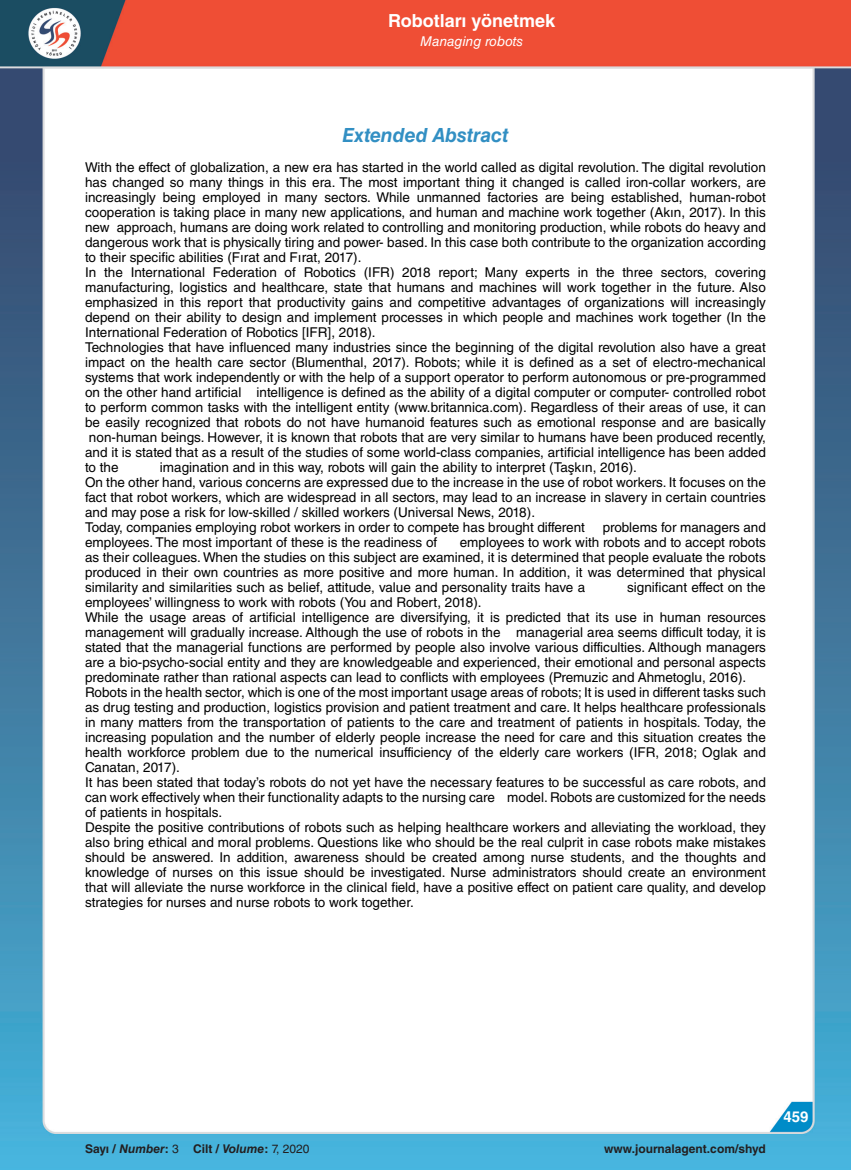
<style>
.page{position:relative;width:851px;height:1170px;background:#fff}
.page>*{position:absolute;margin:0;border:0;box-sizing:border-box;transform-origin:0 0}
.Gövde_A{font:italic 700 19.5px "Helvetica LT Std";color:#328fc3}
.t1{font:700 18px "Helvetica LT Std";color:#fff}
.t2{font:700 15px "Helvetica LT Std";color:#fff}
.Gövde{font:13.5px/15px "Helvetica LT Std";color:#000;text-align:justify}
.t3{font:italic 13.5px "Helvetica LT Std";color:#fff}
.t4{font:700 12px "Helvetica LT Std";color:#231f20}
.s1{font-style:italic}
.s2{font-weight:400}
</style>
<div class="page">
<img style="left:0;top:0;width:850px;height:1169px">
<p class="t1" style="left:388px;top:9px;width:168px">Robotları yönetmek</p>
<p class="t3" style="left:420px;top:33px;width:105px">Managing robots</p>
<p class="Gövde_A" style="left:342px;top:123px;width:168px">Extended Abstract</p>
<p class="Gövde" style="left:85px;top:159px;width:682px">With the effect of globalization, a new era has started in the world called as digital revolution. The digital revolution has changed so many things in this era. The most important thing it changed is called iron-collar workers, are increasingly being employed in many sectors. While unmanned factories are being established, human-robot cooperation is taking place in many new applications, and human and machine work together (Akın, 2017). In this new approach, humans are doing work related to controlling and monitoring production, while robots do heavy and dangerous work that is physically tiring and power- based. In this case both contribute to the organization according to their specific abilities (Fırat and Fırat, 2017).</p>
<p class="Gövde" style="left:85px;top:264px;width:682px">In the International Federation of Robotics (IFR) 2018 report; Many experts in the three sectors, covering manufacturing, logistics and healthcare, state that humans and machines will work together in the future. Also emphasized in this report that productivity gains and competitive advantages of organizations will increasingly depend on their ability to design and implement processes in which people and machines work together (In the International Federation of Robotics [IFR], 2018).</p>
<p class="Gövde" style="left:85px;top:339px;width:682px">Technologies that have influenced many industries since the beginning of the digital revolution also have a great impact on the health care sector (Blumenthal, 2017). Robots; while it is defined as a set of electro-mechanical systems that work independently or with the help of a support operator to perform autonomous or pre-programmed on the other hand artificial intelligence is defined as the ability of a digital computer or computer- controlled robot to perform common tasks with the intelligent entity (www.britannica.com). Regardless of their areas of use, it can be easily recognized that robots do not have humanoid features such as emotional response and are basically non-human beings. However, it is known that robots that are very similar to humans have been produced recently, and it is stated that as a result of the studies of some world-class companies, artificial intelligence has been added to the</p>
<p class="Gövde" style="left:160px;top:459px;width:478px">imagination and in this way, robots will gain the ability to interpret (Taşkın, 2016).</p>
<p class="Gövde" style="left:85px;top:474px;width:682px">On the other hand, various concerns are expressed due to the increase in the use of robot workers. It focuses on the fact that robot workers, which are widespread in all sectors, may lead to an increase in slavery in certain countries and may pose a risk for low-skilled / skilled workers (Universal News, 2018).</p>
<p class="Gövde" style="left:85px;top:519px;width:501px">Today, companies employing robot workers in order to compete has brought different</p>
<p class="Gövde" style="left:602px;top:519px;width:165px">problems for managers and</p>
<p class="Gövde" style="left:85px;top:534px;width:353px">employees. The most important of these is the readiness of</p>
<p class="Gövde" style="left:85px;top:534px;width:682px;text-indent:374px">employees to work with robots and to accept robots as their colleagues. When the studies on this subject are examined, it is determined that people evaluate the robots produced in their own countries as more positive and more human. In addition, it was determined that physical similarity and similarities such as belief, attitude, value and personality traits have a</p>
<p class="Gövde" style="left:627px;top:579px;width:140px">significant effect on the</p>
<p class="Gövde" style="left:85px;top:594px;width:398px">employees’ willingness to work with robots (You and Robert, 2018).</p>
<p class="Gövde" style="left:85px;top:609px;width:682px">While the usage areas of artificial intelligence are diversifying, it is predicted that its use in human resources management will gradually increase. Although the use of robots in the managerial area seems difficult today, it is stated that the managerial functions are performed by people also involve various difficulties. Although managers are a bio-psycho-social entity and they are knowledgeable and experienced, their emotional and personal aspects predominate rather than rational aspects can lead to conflicts with employees (Premuzic and Ahmetoglu, 2016).</p>
<p class="Gövde" style="left:85px;top:684px;width:682px">Robots in the health sector, which is one of the most important usage areas of robots; It is used in different tasks such as drug testing and production, logistics provision and patient treatment and care. It helps healthcare professionals in many matters from the transportation of patients to the care and treatment of patients in hospitals. Today, the increasing population and the number of elderly people increase the need for care and this situation creates the health workforce problem due to the numerical insufficiency of the elderly care workers (IFR, 2018; Oglak and Canatan, 2017).</p>
<p class="Gövde" style="left:85px;top:774px;width:682px">It has been stated that today’s robots do not yet have the necessary features to be successful as care robots, and can work effectively when their functionality adapts to the nursing care model. Robots are customized for the needs of patients in hospitals.</p>
<p class="Gövde" style="left:85px;top:819px;width:682px">Despite the positive contributions of robots such as helping healthcare workers and alleviating the workload, they also bring ethical and moral problems. Questions like who should be the real culprit in case robots make mistakes should be answered. In addition, awareness should be created among nurse students, and the thoughts and knowledge of nurses on this issue should be investigated. Nurse administrators should create an environment that will alleviate the nurse workforce in the clinical field, have a positive effect on patient care quality, and develop strategies for nurses and nurse robots to work together.</p>
<p class="t4" style="left:85px;top:1141px;width:226px">Sayı / <span class="s1">Number</span>: <span class="s2">3</span> Cilt / <span class="s1">Volume</span>: <span class="s2">7, 2020</span></p>
<p class="t4" style="left:604px;top:1141px;width:163px">www.journalagent.com/shyd</p>
<p class="t2" style="left:783px;top:1107px;width:27px">459</p>
</div>
